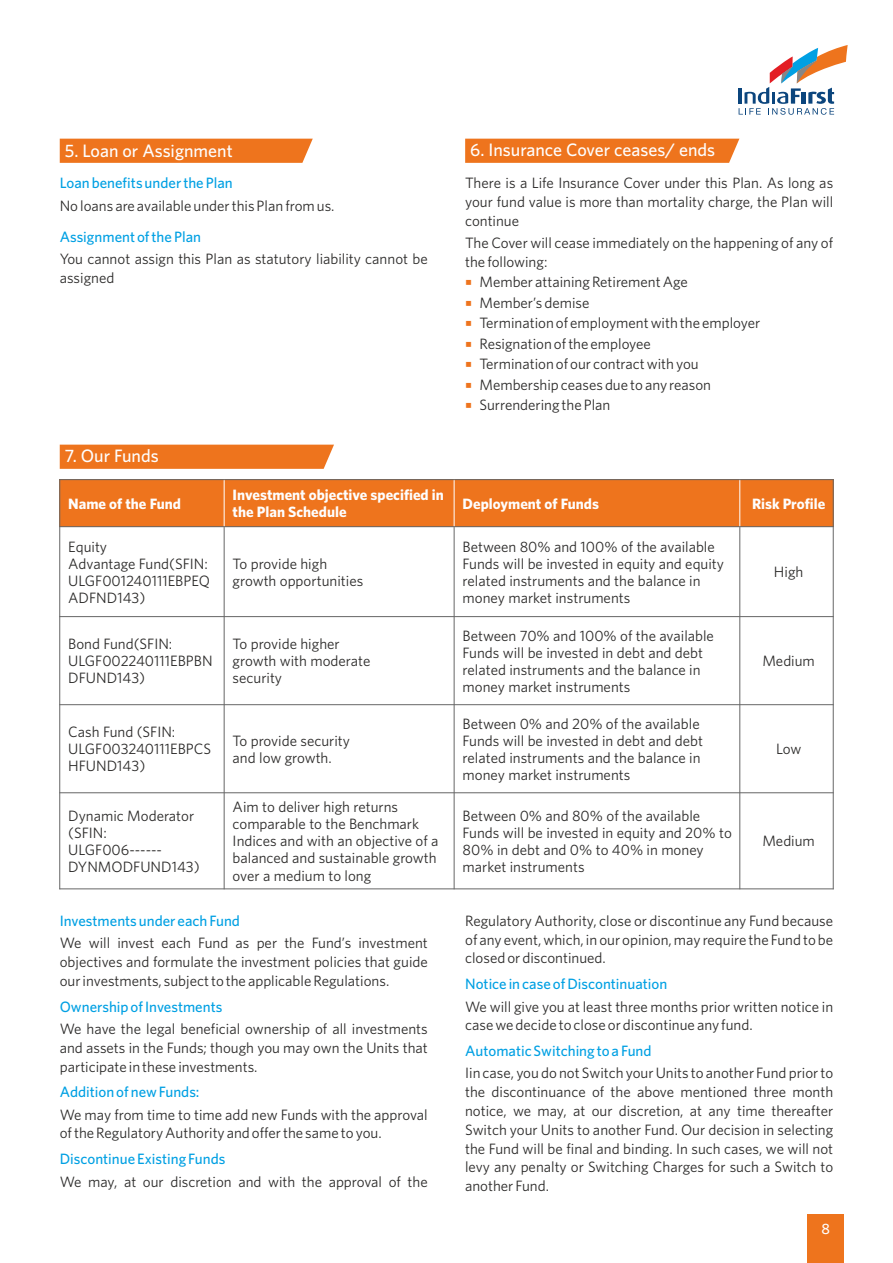
<style>
.page{position:relative;width:893px;height:1263px;background:#fff}
.page>*{position:absolute;margin:0;border:0;box-sizing:border-box;transform-origin:0 0}
.t1{font:500 18px "Whitney";color:#fefefe}
.t2{font:15px/17.1px "Whitney";color:#2b2a29}
.t3{font:500 15px "Whitney";color:#00a0e3}
.t4{font:700 15px/17.2px "Whitney";color:#fefefe}
.t5{font:500 15px "Whitney";color:#fefefe}
.s1{color:#ee741d}
</style>
<div class="page">
<div style="left:60px;top:139px;width:253px;height:24px;background:#ee741d"></div>
<div style="left:807px;top:1214px;width:36px;height:49px;background:#ee741d"></div>
<svg style="left:739px;top:45px;width:109px;height:70px"></svg>
<div style="left:465px;top:139px;width:274px;height:24px;background:#ee741d"></div>
<div style="left:60px;top:445px;width:274px;height:24px;background:#ee741d"></div>
<div style="left:60px;top:480px;width:164px;height:47px;background:#ee741d"></div>
<div style="left:224px;top:480px;width:230px;height:47px;background:#ee741d"></div>
<div style="left:454px;top:480px;width:286px;height:47px;background:#ee741d"></div>
<div style="left:740px;top:480px;width:93px;height:47px;background:#ee741d"></div>
<hr style="left:59px;top:479px;width:1px;height:410px;background:#666">
<hr style="left:224px;top:526px;width:1px;height:363px;background:#666">
<hr style="left:224px;top:479px;width:1px;height:48px;background:#fff">
<hr style="left:454px;top:526px;width:1px;height:363px;background:#666">
<hr style="left:454px;top:479px;width:1px;height:48px;background:#fff">
<hr style="left:739px;top:526px;width:1px;height:363px;background:#666">
<hr style="left:739px;top:479px;width:1px;height:48px;background:#fff">
<hr style="left:833px;top:479px;width:1px;height:410px;background:#666">
<hr style="left:59px;top:888px;width:775px;height:1px;background:#666">
<hr style="left:59px;top:792px;width:775px;height:1px;background:#666">
<hr style="left:59px;top:704px;width:775px;height:1px;background:#666">
<hr style="left:59px;top:616px;width:775px;height:1px;background:#666">
<hr style="left:59px;top:526px;width:775px;height:1px;background:#666">
<hr style="left:59px;top:479px;width:775px;height:1px;background:#666">
<p class="t1" style="left:65px;top:144px;width:169px">5. Loan or Assignment</p>
<p class="t3" style="left:60px;top:177px;width:175px">Loan benefits under the Plan</p>
<p class="t2" style="left:60px;top:198px;width:276px">No loans are available under this Plan from us.</p>
<p class="t3" style="left:60px;top:231px;width:143px">Assignment of the Plan</p>
<p class="t2" style="left:60px;top:250px;width:370px;line-height:18.8px">You cannot assign this Plan as statutory liability cannot be assigned</p>
<p class="t1" style="left:470px;top:143px;width:246px">6. Insurance Cover ceases/ ends</p>
<p class="t2" style="left:465px;top:175px;width:370px;line-height:18.8px;text-align:justify">There is a Life Insurance Cover under this Plan. As long as your fund value is more than mortality charge, the Plan will continue</p>
<p class="t2" style="left:465px;top:235px;width:370px;line-height:18.8px">The Cover will cease immediately on the happening of any of the following:</p>
<p class="t2" style="left:465px;top:275px;width:224px"><span class="s1">○</span> Member attaining Retirement Age</p>
<p class="t2" style="left:465px;top:295px;width:126px"><span class="s1">○</span> Member’s demise</p>
<p class="t2" style="left:465px;top:316px;width:297px"><span class="s1">○</span> Termination of employment with the employer</p>
<p class="t2" style="left:465px;top:336px;width:187px"><span class="s1">○</span> Resignation of the employee</p>
<p class="t2" style="left:465px;top:357px;width:235px"><span class="s1">○</span> Termination of our contract with you</p>
<p class="t2" style="left:465px;top:377px;width:247px"><span class="s1">○</span> Membership ceases due to any reason</p>
<p class="t2" style="left:465px;top:398px;width:147px"><span class="s1">○</span> Surrendering the Plan</p>
<p class="t1" style="left:65px;top:449px;width:95px">7. Our Funds</p>
<p class="t4" style="left:68px;top:496px;width:114px">Name of the Fund</p>
<p class="t4" style="left:233px;top:487px;width:213px">Investment objective specified in the Plan Schedule</p>
<p class="t4" style="left:463px;top:496px;width:138px">Deployment of Funds</p>
<p class="t4" style="left:752px;top:496px;width:75px">Risk Profile</p>
<p class="t2" style="left:68px;top:539px;width:143px">Equity<br>Advantage Fund(SFIN:<br>ULGF001240111EBPEQ<br>ADFND143)</p>
<p class="t2" style="left:463px;top:539px;width:263px">Between 80% and 100% of the available Funds will be invested in equity and equity related instruments and the balance in money market instruments</p>
<p class="t2" style="left:233px;top:556px;width:132px">To provide high growth opportunities</p>
<p class="t2" style="left:774px;top:565px;width:31px">High</p>
<p class="t2" style="left:68px;top:636px;width:146px">Bond Fund(SFIN:<br>ULGF002240111EBPBN<br>DFUND143)</p>
<p class="t2" style="left:233px;top:636px;width:139px">To provide higher growth with moderate security</p>
<p class="t2" style="left:463px;top:628px;width:253px">Between 70% and 100% of the available Funds will be invested in debt and debt related instruments and the balance in money market instruments</p>
<p class="t2" style="left:68px;top:725px;width:145px">Cash Fund (SFIN:<br>ULGF003240111EBPCS<br>HFUND143)</p>
<p class="t2" style="left:233px;top:733px;width:119px">To provide security and low growth.</p>
<p class="t2" style="left:463px;top:716px;width:242px">Between 0% and 20% of the available Funds will be invested in debt and debt related instruments and the balance in money market instruments</p>
<p class="t2" style="left:68px;top:808px;width:133px">Dynamic Moderator (SFIN:<br>ULGF006------<br>DYNMODFUND143)</p>
<p class="t2" style="left:233px;top:800px;width:207px">Aim to deliver high returns comparable to the Benchmark<br>Indices and with an objective of a balanced and sustainable growth over a medium to long</p>
<p class="t2" style="left:463px;top:808px;width:271px">Between 0% and 80% of the available<br>Funds will be invested in equity and 20% to<br>80% in debt and 0% to 40% in money market instruments</p>
<p class="t2" style="left:762px;top:654px;width:54px">Medium</p>
<p class="t2" style="left:776px;top:742px;width:27px">Low</p>
<p class="t2" style="left:762px;top:834px;width:54px">Medium</p>
<p class="t3" style="left:60px;top:915px;width:182px">Investments under each Fund</p>
<p class="t2" style="left:60px;top:935px;width:370px;line-height:18.8px;text-align:justify">We will invest each Fund as per the Fund’s investment objectives and formulate the investment policies that guide our investments, subject to the applicable Regulations.</p>
<p class="t3" style="left:60px;top:1001px;width:164px">Ownership of Investments</p>
<p class="t2" style="left:60px;top:1020px;width:370px;line-height:18.8px;text-align:justify">We have the legal beneficial ownership of all investments and assets in the Funds; though you may own the Units that participate in these investments.</p>
<p class="t3" style="left:60px;top:1086px;width:141px">Addition of new Funds:</p>
<p class="t2" style="left:60px;top:1106px;width:370px;line-height:18.8px">We may from time to time add new Funds with the approval of the Regulatory Authority and offer the same to you.</p>
<p class="t3" style="left:60px;top:1153px;width:167px">Discontinue Existing Funds</p>
<p class="t2" style="left:60px;top:1174px;width:370px">We may, at our discretion and with the approval of the</p>
<p class="t2" style="left:465px;top:912px;width:370px;line-height:18.8px;text-align:justify">Regulatory Authority, close or discontinue any Fund because of any event, which, in our opinion, may require the Fund to be closed or discontinued.</p>
<p class="t3" style="left:465px;top:978px;width:204px">Notice in case of Discontinuation</p>
<p class="t2" style="left:465px;top:998px;width:370px;line-height:18.8px">We will give you at least three months prior written notice in case we decide to close or discontinue any fund.</p>
<p class="t3" style="left:465px;top:1045px;width:188px">Automatic Switching to a Fund</p>
<p class="t2" style="left:465px;top:1065px;width:370px;line-height:18.8px;text-align:justify">Iin case, you do not Switch your Units to another Fund prior to the discontinuance of the above mentioned three month notice, we may, at our discretion, at any time thereafter Switch your Units to another Fund. Our decision in selecting the Fund will be final and binding. In such cases, we will not levy any penalty or Switching Charges for such a Switch to another Fund.</p>
<p class="t5" style="left:821px;top:1223px;width:10px">8</p>
</div>
